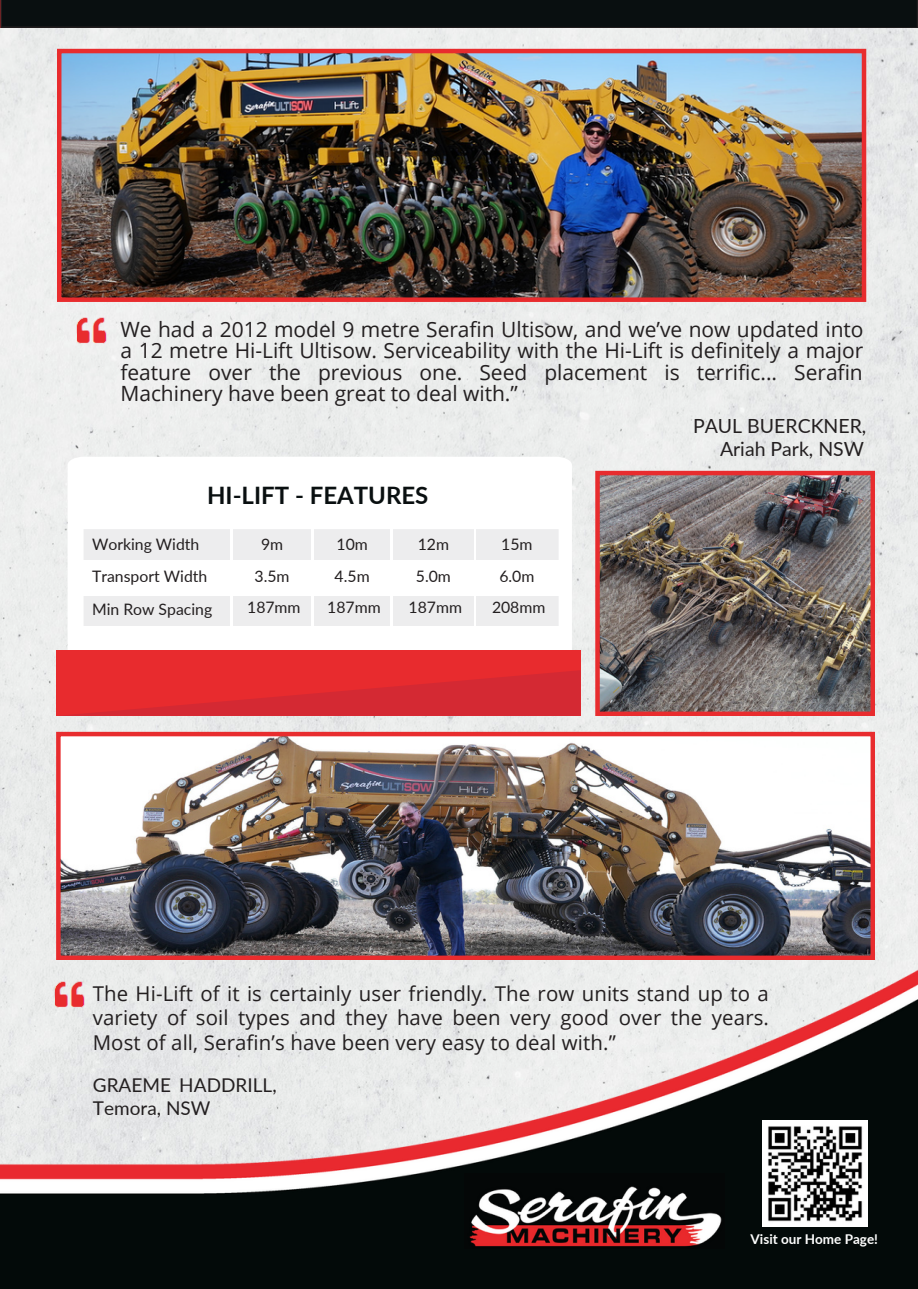
<style>
.page{position:relative;width:918px;height:1289px;background:#fff}
.page>*{position:absolute;margin:0;border:0;box-sizing:border-box;transform-origin:0 0}
.t1{font:700 24px "Lato";color:#090f10}
.t2{font:21px/21.3px "Open Sans";color:#231f20;text-align:justify}
.t3{font:20.4px/24.8px "Open Sans";letter-spacing:.005em;color:#231f20;text-align:justify}
.t4{font:19.5px "Lato";color:#231f20}
.t5{font:18.9px/22.5px "Lato";color:#231f20}
.t6{font:15.75px/31.5px "Lato";color:#231f20;text-align:center}
.t7{font:700 13.5px "Lato";color:#fff}
</style>
<div class="page">
<div style="left:0;top:28px;width:918px;height:933px;background:#eceded"></div>
<div style="left:0;top:0;width:918px;height:28px;background:#090f10"></div>
<img style="left:202px;top:959px;width:35px;height:2px">
<img style="left:57px;top:49px;width:809px;height:253px">
<img style="left:0;top:961px;width:918px;height:327px">
<img style="left:56px;top:731px;width:819px;height:228px">
<img style="left:71px;top:307px;width:42px;height:49px">
<svg style="left:68px;top:456px;width:504px;height:194px"></svg>
<svg style="left:84px;top:529px;width:475px;height:97px"></svg>
<hr style="left:231px;top:529px;width:1px;height:32px;background:#fff">
<hr style="left:312px;top:529px;width:1px;height:32px;background:#fff">
<hr style="left:391px;top:529px;width:2px;height:32px;background:#fff">
<hr style="left:474px;top:529px;width:2px;height:32px;background:#fff">
<hr style="left:231px;top:562px;width:1px;height:31px;background:#fff">
<hr style="left:312px;top:562px;width:1px;height:31px;background:#fff">
<hr style="left:391px;top:562px;width:2px;height:31px;background:#fff">
<hr style="left:474px;top:562px;width:2px;height:31px;background:#fff">
<hr style="left:231px;top:595px;width:1px;height:31px;background:#fff">
<hr style="left:312px;top:595px;width:1px;height:31px;background:#fff">
<hr style="left:391px;top:595px;width:2px;height:31px;background:#fff">
<hr style="left:474px;top:595px;width:2px;height:31px;background:#fff">
<hr style="left:231px;top:628px;width:1px;height:31px;background:#fff">
<hr style="left:312px;top:628px;width:1px;height:31px;background:#fff">
<hr style="left:391px;top:628px;width:2px;height:31px;background:#fff">
<hr style="left:474px;top:628px;width:2px;height:31px;background:#fff">
<hr style="left:84px;top:561px;width:148px;height:1px;background:#fff">
<hr style="left:232px;top:561px;width:81px;height:1px;background:#fff">
<hr style="left:313px;top:561px;width:79px;height:1px;background:#fff">
<hr style="left:392px;top:561px;width:83px;height:1px;background:#fff">
<hr style="left:475px;top:561px;width:84px;height:1px;background:#fff">
<hr style="left:84px;top:593px;width:148px;height:2px;background:#fff">
<hr style="left:232px;top:593px;width:81px;height:2px;background:#fff">
<hr style="left:313px;top:593px;width:79px;height:2px;background:#fff">
<hr style="left:392px;top:593px;width:83px;height:2px;background:#fff">
<hr style="left:475px;top:593px;width:84px;height:2px;background:#fff">
<hr style="left:84px;top:626px;width:148px;height:2px;background:#fff">
<hr style="left:232px;top:626px;width:81px;height:2px;background:#fff">
<hr style="left:313px;top:626px;width:79px;height:2px;background:#fff">
<hr style="left:392px;top:626px;width:83px;height:2px;background:#fff">
<hr style="left:475px;top:626px;width:84px;height:2px;background:#fff">
<div style="left:57px;top:650px;width:524px;height:65px;background:#e82b2e"></div>
<svg style="left:72px;top:670px;width:509px;height:45px"></svg>
<img style="left:762px;top:1120px;width:106px;height:105px">
<img style="left:49px;top:970px;width:42px;height:49px">
<img style="left:595px;top:470px;width:280px;height:246px">
<img style="left:465px;top:1173px;width:259px;height:75px">
<p class="t2" style="left:120px;top:318px;width:745px">We had a 2012 model 9 metre Serafin Ultisow, and we’ve now updated into a 12 metre Hi-Lift Ultisow. Serviceability with the Hi-Lift is definitely a major feature over the previous one. Seed placement is terrific... Serafin Machinery have been great to deal with.”</p>
<p class="t4" style="left:693px;top:413px;width:175px">PAUL BUERCKNER,</p>
<p class="t4" style="left:720px;top:436px;width:145px">Ariah Park, NSW</p>
<p class="t1" style="left:207px;top:480px;width:223px">HI-LIFT - FEATURES</p>
<p class="t6" style="left:92px;top:527px;width:122px;line-height:32.7px;text-align:left">Working Width<br>Transport Width<br>Min Row Spacing</p>
<p class="t6" style="left:247px;top:528px;width:55px">9m<br>3.5m<br>187mm</p>
<p class="t6" style="left:327px;top:528px;width:55px">10m<br>4.5m<br>187mm</p>
<p class="t6" style="left:409px;top:528px;width:55px">12m<br>5.0m<br>187mm</p>
<p class="t6" style="left:492px;top:528px;width:55px">15m<br>6.0m<br>208mm</p>
<p class="t3" style="left:93px;top:980px;width:678px">The Hi-Lift of it is certainly user friendly. The row units stand up to a variety of soil types and they have been very good over the years.<br>Most of all, Serafin’s have been very easy to deal with.”</p>
<p class="t5" style="left:93px;top:1073px;width:185px">GRAEME HADDRILL,<br>Temora, NSW</p>
<p class="t7" style="left:751px;top:1230px;width:129px">Visit our Home Page!</p>
</div>
